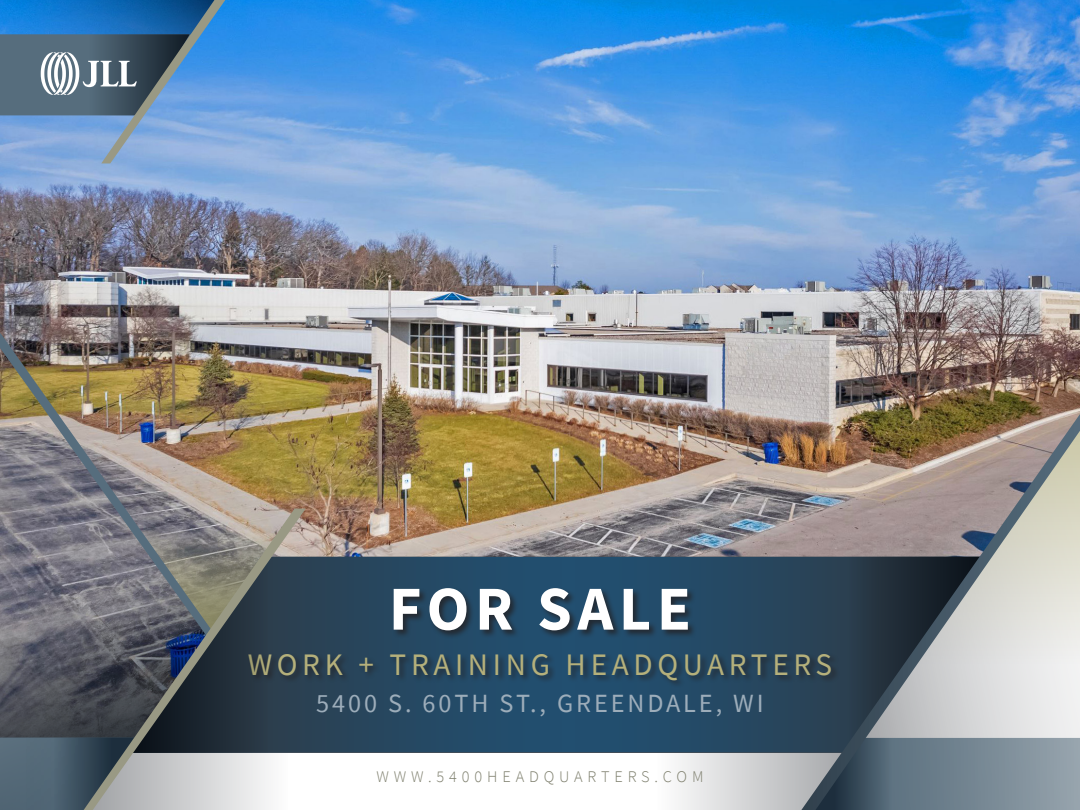
<style>
.page{position:relative;width:1080px;height:810px;background:#fff}
.page>*{position:absolute;margin:0;border:0;box-sizing:border-box;transform-origin:0 0}
.Graphics_Label{font:700 62.5px "Source Sans Pro";letter-spacing:.09em;color:#fff}
.Graphics_Label-2{font:31.25px "Source Sans Pro";letter-spacing:.15em;color:#b5b07b}
.Graphics_Label-3{font:26.25px "Source Sans Pro";letter-spacing:.11em;color:#9dadba}
.Header_2{font:300 16.25px "Source Sans Pro";letter-spacing:.3em;color:#7d7e6c}
</style>
<div class="page">
<img style="left:0;top:0;width:1080px;height:557px">
<svg style="left:678px;top:753px;width:123px;height:57px;background:#d6d7d8"></svg>
<svg style="left:234px;top:481px;width:83px;height:76px;background:#aa8e66"></svg>
<img style="left:0;top:333px;width:234px;height:173px">
<svg style="left:306px;top:557px;width:495px;height:195px;background:#254963"></svg>
<div style="left:248px;top:653px;width:592px;height:35px;background:#231f20;opacity:.75"></div>
<svg style="left:866px;top:311px;width:214px;height:40px;background:#92827f"></svg>
<svg style="left:0;top:506px;width:298px;height:304px;background:#626772"></svg>
<svg style="left:84px;top:509px;width:222px;height:301px;background:#696e74"></svg>
<img style="left:809px;top:351px;width:271px;height:63px">
<svg style="left:801px;top:414px;width:279px;height:396px;background:#8a8c8c"></svg>
<svg style="left:0;top:0;width:225px;height:163px;background:#5985b0"></svg>
<div style="left:392px;top:587px;width:305px;height:53px;background:#231f20;opacity:.75"></div>
<p class="Graphics_Label" style="left:389px;top:567px;width:304px">FOR SALE</p>
<p class="Graphics_Label-2" style="left:248px;top:644px;width:586px">WORK + TRAINING HEADQUARTERS</p>
<p class="Graphics_Label-3" style="left:316px;top:687px;width:449px">5400 S. 60TH ST., GREENDALE, WI</p>
<p class="Header_2" style="left:376px;top:766px;width:329px">WWW.5400HEADQUARTERS.COM</p>
</div>
